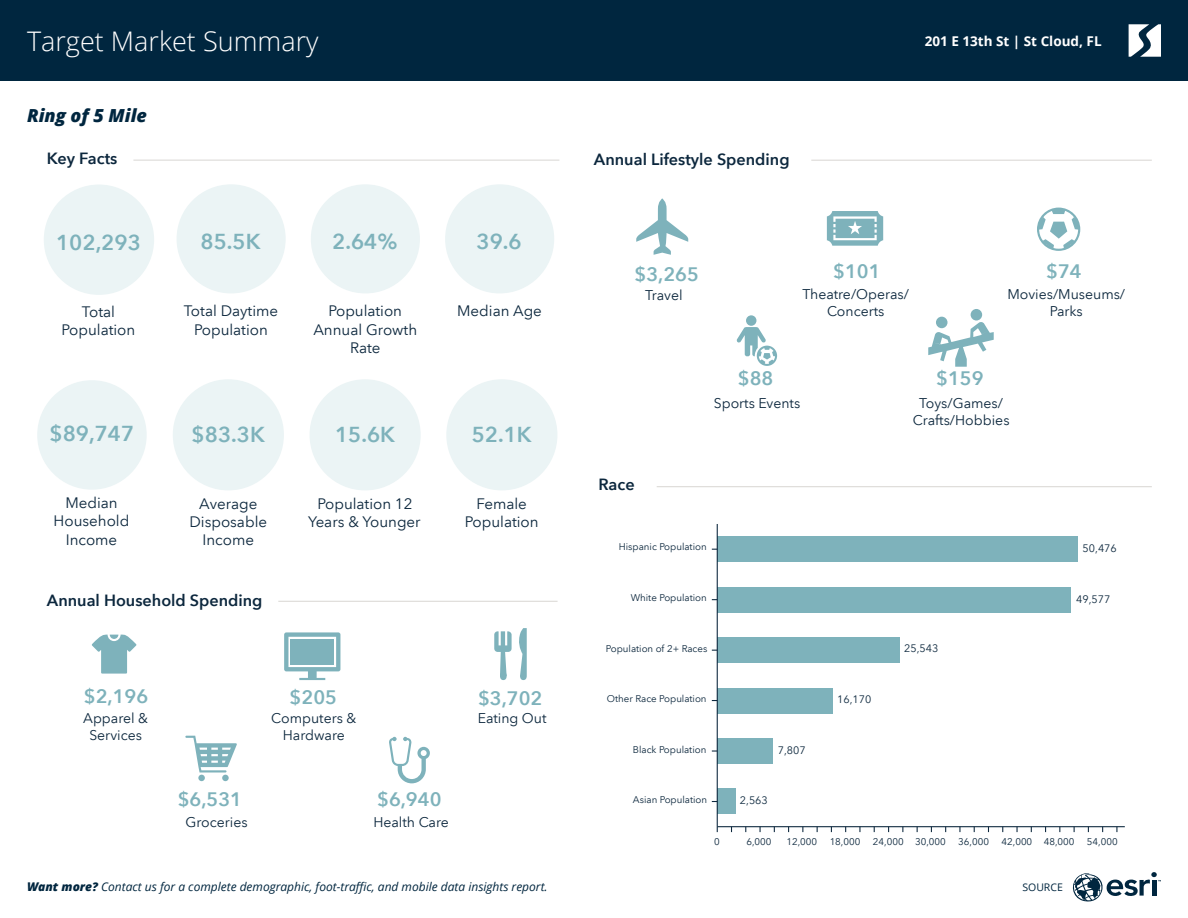
<style>
.page{position:relative;width:1188px;height:918px;background:#fff}
.page>*{position:absolute;margin:0;border:0;box-sizing:border-box;transform-origin:0 0}
.t1{font:300 27px "Open Sans";color:#fff}
.t2{font:600 21.6px "Avenir Next LT Pro";color:#7eb2bb}
.t3{font:600 19.5px "Avenir Next LT Pro";color:#7eb2bb}
.t4{font:italic 800 18px "Open Sans";color:#00263f}
.t5{font:600 16.2px "Avenir Next LT Pro";color:#0c273d}
.t6{font:15.15px/18.1px "Avenir Next LT Pro";color:#0c273d;text-align:center}
.t7{font:14.1px/16.8px "Avenir Next LT Pro";color:#0c273d;text-align:center}
.t8{font:700 13.5px "Open Sans";color:#fff}
.t9{font:italic 12px "Open Sans";color:#00263f}
.t10{font:10.8px "Avenir Next LT Pro";color:#0c273d}
.t11{font:10.5px "Open Sans";color:#00263f}
.t12{font:9.75px "Avenir Next LT Pro";color:#0c273d}
.s1{font-weight:800}
</style>
<div class="page">
<div style="left:0;top:0;width:1188px;height:81px;background:#00263f"></div>
<svg style="left:1129px;top:24px;width:32px;height:33px"></svg>
<hr style="left:133px;top:160px;width:426px;height:1px;background:#dbd9d6">
<hr style="left:811px;top:160px;width:341px;height:1px;background:#dbd9d6">
<div style="left:44px;top:185px;width:110px;height:110px;background:#ebf4f5;border-radius:50%"></div>
<div style="left:177px;top:184px;width:109px;height:109px;background:#ebf4f5;border-radius:50%"></div>
<div style="left:311px;top:184px;width:109px;height:109px;background:#ebf4f5;border-radius:50%"></div>
<div style="left:445px;top:184px;width:109px;height:109px;background:#ebf4f5;border-radius:50%"></div>
<div style="left:717px;top:537px;width:361px;height:25px;background:#7eb2bb"></div>
<div style="left:717px;top:587px;width:354px;height:25px;background:#7eb2bb"></div>
<div style="left:717px;top:638px;width:183px;height:25px;background:#7eb2bb"></div>
<div style="left:717px;top:688px;width:116px;height:25px;background:#7eb2bb"></div>
<div style="left:717px;top:738px;width:56px;height:26px;background:#7eb2bb"></div>
<div style="left:717px;top:789px;width:19px;height:25px;background:#7eb2bb"></div>
<hr style="left:717px;top:524px;width:1px;height:303px;background:#0c273d">
<hr style="left:717px;top:826px;width:408px;height:1px;background:#0c273d">
<div style="left:37px;top:380px;width:110px;height:110px;background:#ebf4f5;border-radius:50%"></div>
<div style="left:173px;top:379px;width:111px;height:111px;background:#ebf4f5;border-radius:50%"></div>
<div style="left:310px;top:379px;width:111px;height:111px;background:#ebf4f5;border-radius:50%"></div>
<div style="left:446px;top:379px;width:111px;height:111px;background:#ebf4f5;border-radius:50%"></div>
<hr style="left:657px;top:486px;width:495px;height:1px;background:#dbd9d6">
<svg style="left:92px;top:634px;width:44px;height:40px"></svg>
<svg style="left:284px;top:632px;width:56px;height:48px"></svg>
<div style="left:291px;top:639px;width:43px;height:26px;background:#7eb2bb"></div>
<svg style="left:494px;top:628px;width:33px;height:52px"></svg>
<div style="left:198px;top:775px;width:7px;height:6px;background:#7eb2bb;border-radius:50%"></div>
<div style="left:222px;top:775px;width:7px;height:6px;background:#7eb2bb;border-radius:50%"></div>
<svg style="left:185px;top:736px;width:52px;height:37px"></svg>
<svg style="left:389px;top:737px;width:41px;height:46px"></svg>
<svg style="left:636px;top:198px;width:52px;height:57px"></svg>
<svg style="left:827px;top:211px;width:56px;height:35px;background:#98c1c9"></svg>
<svg style="left:1037px;top:208px;width:43px;height:43px"></svg>
<div style="left:746px;top:315px;width:10px;height:11px;background:#7eb2bb;border-radius:50%"></div>
<svg style="left:736px;top:327px;width:41px;height:39px"></svg>
<svg style="left:928px;top:322px;width:66px;height:45px"></svg>
<div style="left:936px;top:317px;width:12px;height:11px;background:#7eb2bb;border-radius:50%"></div>
<div style="left:971px;top:309px;width:11px;height:12px;background:#7eb2bb;border-radius:50%"></div>
<hr style="left:278px;top:601px;width:280px;height:1px;background:#dbd9d6">
<svg style="left:1072px;top:872px;width:89px;height:30px"></svg>
<h1 class="t1" style="left:27px;top:23px;width:293px">Target Market Summary</h1>
<p class="t7" style="left:47px;top:103px;width:96px">Ring of 5 miles</p>
<p class="t4" style="left:27px;top:102px;width:122px">Ring of 5 Mile</p>
<p class="t5" style="left:47px;top:148px;width:72px">Key Facts</p>
<p class="t5" style="left:594px;top:150px;width:197px">Annual Lifestyle Spending</p>
<p class="t8" style="left:925px;top:31px;width:178px">201 E 13th St | St Cloud, FL</p>
<h2 class="t2" style="left:56px;top:229px;width:86px">102,293</h2>
<p class="t6" style="left:62px;top:302px;width:75px">Total<br>Population</p>
<h2 class="t2" style="left:201px;top:229px;width:62px">85.5K</h2>
<p class="t6" style="left:184px;top:302px;width:96px">Total Daytime<br>Population</p>
<h2 class="t2" style="left:332px;top:229px;width:67px">2.64%</h2>
<p class="t6" style="left:313px;top:302px;width:105px">Population<br>Annual Growth<br>Rate</p>
<h2 class="t2" style="left:477px;top:229px;width:47px">39.6</h2>
<p class="t6" style="left:457px;top:302px;width:86px">Median Age</p>
<h3 class="t3" style="left:635px;top:262px;width:66px">$3,265</h3>
<p class="t7" style="left:645px;top:287px;width:39px">Travel</p>
<h3 class="t3" style="left:833px;top:260px;width:49px">$101</h3>
<p class="t7" style="left:802px;top:286px;width:108px">Theatre/Operas/<br>Concerts</p>
<h3 class="t3" style="left:1046px;top:260px;width:37px">$74</h3>
<p class="t7" style="left:1007px;top:286px;width:119px">Movies/Museums/<br>Parks</p>
<h2 class="t2" style="left:50px;top:420px;width:86px">$89,747</h2>
<h2 class="t2" style="left:192px;top:421px;width:75px">$83.3K</h2>
<h2 class="t2" style="left:335px;top:421px;width:62px">15.6K</h2>
<h2 class="t2" style="left:472px;top:421px;width:62px">52.1K</h2>
<h3 class="t3" style="left:738px;top:366px;width:37px">$88</h3>
<p class="t7" style="left:714px;top:395px;width:88px">Sports Events</p>
<h3 class="t3" style="left:936px;top:366px;width:49px">$159</h3>
<p class="t7" style="left:913px;top:395px;width:98px">Toys/Games/<br>Crafts/Hobbies</p>
<p class="t5" style="left:599px;top:474px;width:38px">Race</p>
<p class="t6" style="left:54px;top:494px;width:77px">Median<br>Household<br>Income</p>
<p class="t6" style="left:189px;top:494px;width:79px">Average<br>Disposable<br>Income</p>
<p class="t6" style="left:308px;top:494px;width:114px">Population 12<br>Years &amp; Younger</p>
<p class="t6" style="left:465px;top:494px;width:75px">Female<br>Population</p>
<p class="t12" style="left:619px;top:541px;width:89px">Hispanic Population</p>
<p class="t10" style="left:1083px;top:542px;width:36px">50,476</p>
<p class="t5" style="left:47px;top:590px;width:217px">Annual Household Spending</p>
<p class="t12" style="left:631px;top:592px;width:78px">White Population</p>
<p class="t10" style="left:1076px;top:592px;width:36px">49,577</p>
<p class="t12" style="left:606px;top:643px;width:103px">Population of 2+ Races</p>
<p class="t10" style="left:904px;top:642px;width:36px">25,543</p>
<h3 class="t3" style="left:84px;top:684px;width:66px">$2,196</h3>
<p class="t7" style="left:83px;top:710px;width:66px">Apparel &amp;<br>Services</p>
<h3 class="t3" style="left:290px;top:685px;width:49px">$205</h3>
<p class="t7" style="left:271px;top:710px;width:87px">Computers &amp;<br>Hardware</p>
<h3 class="t3" style="left:478px;top:687px;width:66px">$3,702</h3>
<p class="t7" style="left:478px;top:710px;width:70px">Eating Out</p>
<p class="t12" style="left:607px;top:693px;width:101px">Other Race Population</p>
<p class="t10" style="left:837px;top:693px;width:36px">16,170</p>
<p class="t12" style="left:633px;top:743px;width:75px">Black Population</p>
<p class="t10" style="left:778px;top:744px;width:29px">7,807</p>
<h3 class="t3" style="left:178px;top:787px;width:66px">$6,531</h3>
<p class="t7" style="left:185px;top:813px;width:64px">Groceries</p>
<h3 class="t3" style="left:377px;top:787px;width:66px">$6,940</h3>
<p class="t7" style="left:373px;top:813px;width:77px">Health Care</p>
<p class="t12" style="left:633px;top:794px;width:76px">Asian Population</p>
<p class="t10" style="left:740px;top:793px;width:29px">2,563</p>
<p class="t12" style="left:714px;top:835px;width:7px">0</p>
<p class="t12" style="left:746px;top:835px;width:27px">6,000</p>
<p class="t12" style="left:786px;top:835px;width:32px">12,000</p>
<p class="t12" style="left:830px;top:835px;width:32px">18,000</p>
<p class="t12" style="left:873px;top:835px;width:74px">24,000 30,000</p>
<p class="t12" style="left:958px;top:835px;width:32px">36,000</p>
<p class="t12" style="left:1002px;top:835px;width:74px">42,000 48,000</p>
<p class="t12" style="left:1087px;top:835px;width:32px">54,000</p>
<p class="t9" style="left:27px;top:878px;width:522px"><span class="s1">Want more?</span> Contact us for a complete demographic, foot-traffic, and mobile data insights report.</p>
<p class="t11" style="left:1022px;top:880px;width:42px">SOURCE</p>
</div>
